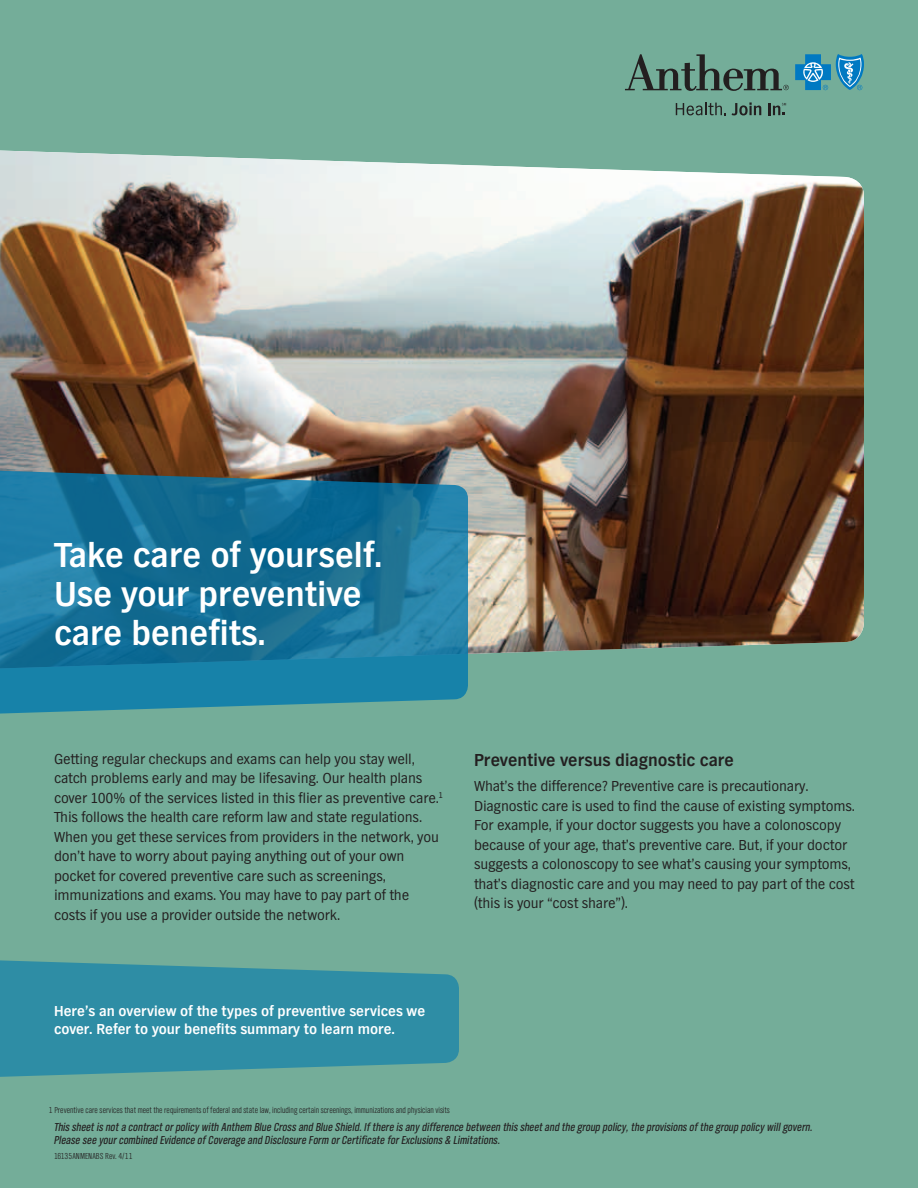
<style>
.page{position:relative;width:918px;height:1188px;background:#74ad99}
.page>*{position:absolute;margin:0;border:0;box-sizing:border-box;transform-origin:0 0}
.t1{font:700 36px/39px "TV Nord EF";color:#fff}
.t2{font:700 18px "TV Nord EF";color:#231f20}
.t3{font:15px/19.5px "TV Nord EF";letter-spacing:-.01em;color:#231f20}
.t4{font:700 15px/18px "TV Nord EF";color:#fff}
.t5{font:italic 12px/13.5px "TV Nord Cond EF";color:#231f20}
.t6{font:300 9px "TV Nord Cond EF";color:#231f20}
</style>
<div class="page">
<img style="left:0;top:151px;width:864px;height:503px">
<svg style="left:0;top:470px;width:468px;height:244px;background:#1c7599"></svg>
<svg style="left:0;top:960px;width:459px;height:117px;background:#3791a3"></svg>
<svg style="left:625px;top:54px;width:164px;height:37px"></svg>
<svg style="left:795px;top:54px;width:69px;height:36px"></svg>
<svg style="left:676px;top:103px;width:50px;height:12px"></svg>
<svg style="left:732px;top:102px;width:29px;height:13px"></svg>
<svg style="left:768px;top:103px;width:18px;height:12px"></svg>
<h1 class="t1" style="left:54px;top:536px;width:330px">Take care of yourself.<br>Use your preventive care benefits.</h1>
<p class="t3" style="left:54px;top:749px;width:390px">Getting regular checkups and exams can help you stay well, catch problems early and may be lifesaving. Our health plans cover 100% of the services listed in this flier as preventive care.<sup>1<br></sup>This follows the health care reform law and state regulations.<br>When you get these services from providers in the network, you don’t have to worry about paying anything out of your own pocket for covered preventive care such as screenings, immunizations and exams. You may have to pay part of the costs if you use a provider outside the network.</p>
<p class="t2" style="left:474px;top:750px;width:262px">Preventive versus diagnostic care</p>
<p class="t3" style="left:474px;top:776px;width:382px">What’s the difference? Preventive care is precautionary.<br>Diagnostic care is used to find the cause of existing symptoms.<br>For example, if your doctor suggests you have a colonoscopy because of your age, that’s preventive care. But, if your doctor suggests a colonoscopy to see what’s causing your symptoms, that’s diagnostic care and you may need to pay part of the cost (this is your “cost share”).</p>
<p class="t4" style="left:54px;top:1003px;width:373px">Here’s an overview of the types of preventive services we cover. Refer to your benefits summary to learn more.</p>
<p class="t6" style="left:49px;top:1105px;width:402px">1 Preventive care services that meet the requirements of federal and state law, including certain screenings, immunizations and physician visits</p>
<p class="t5" style="left:54px;top:1120px;width:760px">This sheet is not a contract or policy with Anthem Blue Cross and Blue Shield. If there is any difference between this sheet and the group policy, the provisions of the group policy will govern.<br>Please see your combined Evidence of Coverage and Disclosure Form or Certificate for Exclusions &amp; Limitations.</p>
<p class="t6" style="left:54px;top:1152px;width:80px">16135ANMENABS Rev. 4/11</p>
</div>
